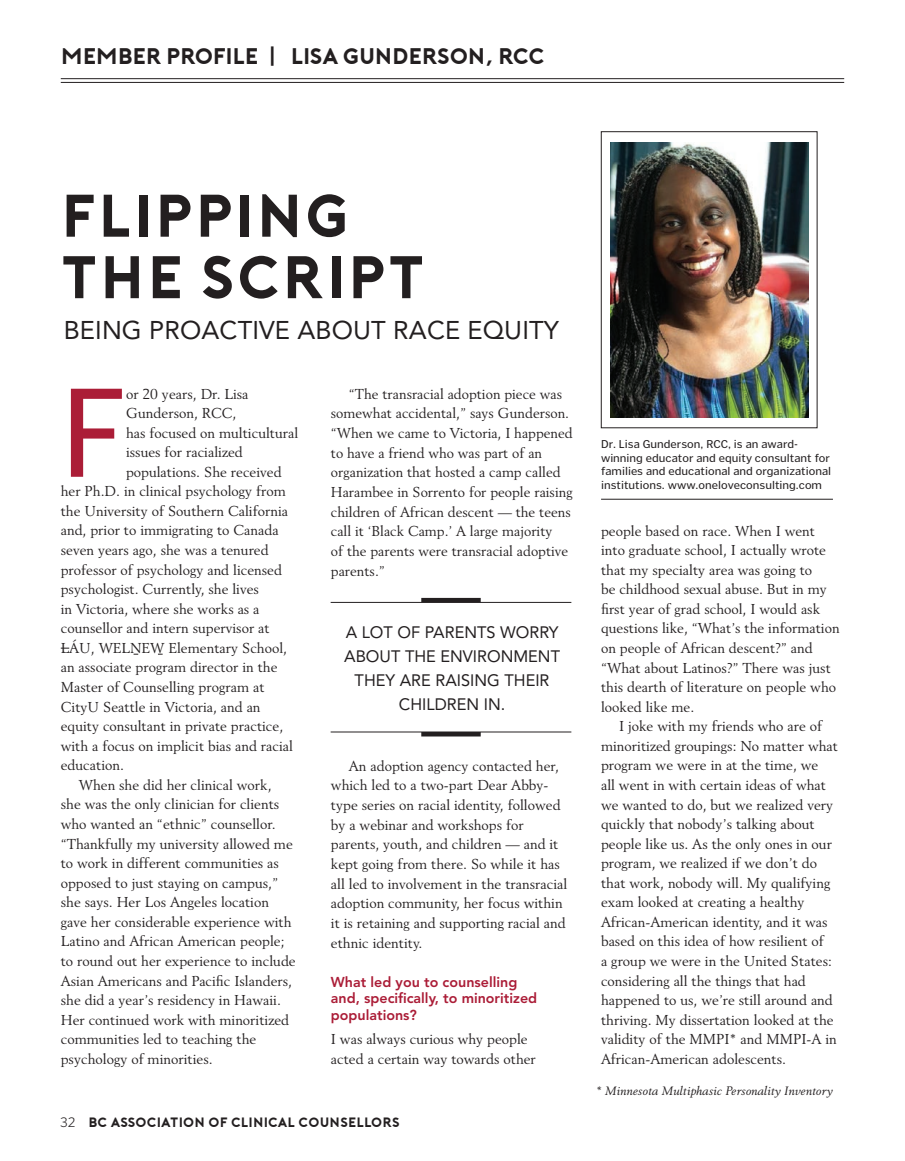
<style>
.page{position:relative;width:905px;height:1161px;background:#fff}
.page>*{position:absolute;margin:0;border:0;box-sizing:border-box;transform-origin:0 0}
.t1{font:124.95px "Poynter Text Sans";color:#ab1d37}
.t2{font:60px/61.5px "Porter Bold DEMO";letter-spacing:.02em;color:#231f20}
.t3{font:25.5px "Avenir";letter-spacing:.005em;color:#231f20}
.t4{font:22.5px "Porter Bold DEMO";letter-spacing:-.03em;color:#231f20}
.t5{font:16.5px/24px "Avenir";color:#231f20;text-align:center}
.t6{font:14.25px/19.5px "Revival 565 BT";color:#231f20}
.t7{font:800 14.25px/16.6px "Avenir";color:#ab1d37}
.t8{font:13.5px "Porter Bold DEMO";color:#231f20}
.t9{font:italic 12px "Revival 565 BT";color:#231f20}
.t10{font:11.25px/13.5px "Poynter Text Sans";color:#231f20}
.s1{font-family:"Poynter Text Sans";font-weight:300}
</style>
<div class="page">
<hr style="left:61px;top:78px;width:783px;height:1px;background:#231f20">
<hr style="left:61px;top:82px;width:783px;height:1px;background:#231f20">
<img style="left:610px;top:142px;width:198px;height:275px">
<hr style="left:601px;top:499px;width:231px;height:1px;background:#231f20">
<hr style="left:421px;top:598px;width:59px;height:4px;background:#231f20">
<hr style="left:330px;top:602px;width:241px;height:1px;background:#231f20">
<hr style="left:421px;top:732px;width:59px;height:4px;background:#231f20">
<hr style="left:330px;top:732px;width:241px;height:1px;background:#231f20">
<h3 class="t4" style="left:61px;top:44px;width:485px">MEMBER PROFILE | LISA GUNDERSON, RCC</h3>
<h2 class="t2" style="left:61px;top:182px;width:366px">FLIPPING<br>THE SCRIPT</h2>
<h3 class="t3" style="left:64px;top:315px;width:497px">BEING PROACTIVE ABOUT RACE EQUITY</h3>
<h1 class="t1" style="left:61px;top:363px;width:67px">F</h1>
<p class="t6" style="left:126px;top:384px;width:124px">or 20 years, Dr. Lisa</p>
<p class="t6" style="left:126px;top:403px;width:112px">Gunderson, RCC,</p>
<p class="t6" style="left:126px;top:423px;width:174px">has focused on multicultural</p>
<p class="t6" style="left:126px;top:442px;width:118px">issues for racialized</p>
<p class="t6" style="left:126px;top:462px;width:157px">populations. She received</p>
<p class="t6" style="left:61px;top:481px;width:227px">her Ph.D. in clinical psychology from</p>
<p class="t6" style="left:61px;top:501px;width:229px">the University of Southern California</p>
<p class="t6" style="left:61px;top:521px;width:219px">and, prior to immigrating to Canada</p>
<p class="t6" style="left:61px;top:540px;width:209px">seven years ago, she was a tenured</p>
<p class="t6" style="left:61px;top:560px;width:223px">professor of psychology and licensed</p>
<p class="t6" style="left:61px;top:579px;width:200px">psychologist. Currently, she lives</p>
<p class="t6" style="left:61px;top:599px;width:200px">in Victoria, where she works as a</p>
<p class="t6" style="left:61px;top:618px;width:210px">counsellor and intern supervisor at</p>
<p class="t6" style="left:61px;top:638px;width:228px">LÁU, WELNEW Elementary School,</p>
<p class="t6" style="left:61px;top:658px;width:218px">an associate program director in the</p>
<p class="t6" style="left:61px;top:677px;width:205px">Master of Counselling program at</p>
<p class="t6" style="left:61px;top:697px;width:201px">CityU Seattle in Victoria, and an</p>
<p class="t6" style="left:61px;top:716px;width:224px">equity consultant in private practice,</p>
<p class="t6" style="left:61px;top:736px;width:234px">with a focus on implicit bias and racial</p>
<p class="t6" style="left:61px;top:755px;width:65px">education.</p>
<p class="t6" style="left:79px;top:775px;width:194px">When she did her clinical work,</p>
<p class="t6" style="left:61px;top:794px;width:220px">she was the only clinician for clients</p>
<p class="t6" style="left:61px;top:814px;width:216px">who wanted an “ethnic” counsellor.</p>
<p class="t6" style="left:61px;top:834px;width:233px">“Thankfully my university allowed me</p>
<p class="t6" style="left:61px;top:853px;width:219px">to work in different communities as</p>
<p class="t6" style="left:61px;top:873px;width:219px">opposed to just staying on campus,”</p>
<p class="t6" style="left:61px;top:892px;width:210px">she says. Her Los Angeles location</p>
<p class="t6" style="left:61px;top:912px;width:232px">gave her considerable experience with</p>
<p class="t6" style="left:61px;top:931px;width:225px">Latino and African American people;</p>
<p class="t6" style="left:61px;top:951px;width:236px">to round out her experience to include</p>
<p class="t6" style="left:61px;top:971px;width:233px">Asian Americans and Pacific Islanders,</p>
<p class="t6" style="left:61px;top:990px;width:222px">she did a year’s residency in Hawaii.</p>
<p class="t6" style="left:61px;top:1010px;width:230px">Her continued work with minoritized</p>
<p class="t6" style="left:61px;top:1029px;width:197px">communities led to teaching the</p>
<p class="t6" style="left:61px;top:1049px;width:153px">psychology of minorities.</p>
<p class="t6" style="left:331px;top:384px;width:243px;text-indent:18px">“The transracial adoption piece was somewhat accidental,” says Gunderson. “When we came to Victoria, I happened to have a friend who was part of an organization that hosted a camp called Harambee in Sorrento for people raising children of African descent — the teens call it ‘Black Camp.’ A large majority<br>of the parents were transracial adoptive parents.”</p>
<p class="t5" style="left:344px;top:620px;width:217px">A LOT OF PARENTS WORRY<br>ABOUT THE ENVIRONMENT<br>THEY ARE RAISING THEIR<br>CHILDREN IN.</p>
<p class="t6" style="left:331px;top:756px;width:238px;text-indent:18px">An adoption agency contacted her, which led to a two-part Dear Abby&shy;type series on racial identity, followed by a webinar and workshops for parents, youth, and children — and it kept going from there. So while it has all led to involvement in the transracial adoption community, her focus within it is retaining and supporting racial and ethnic identity.</p>
<p class="t7" style="left:331px;top:973px;width:208px">What led you to counselling and, specifically, to minoritized populations?</p>
<p class="t6" style="left:331px;top:1029px;width:206px">I was always curious why people acted a certain way towards other</p>
<p class="t8" style="left:60px;top:1115px;width:341px"><span class="s1">32</span> BC ASSOCIATION OF CLINICAL COUNSELLORS</p>
<p class="t10" style="left:601px;top:437px;width:232px">Dr. Lisa Gunderson, RCC, is an award&shy;winning educator and equity consultant for families and educational and organizational institutions. www.oneloveconsulting.com</p>
<p class="t6" style="left:601px;top:521px;width:240px">people based on race. When I went into graduate school, I actually wrote that my specialty area was going to<br>be childhood sexual abuse. But in my first year of grad school, I would ask questions like, “What’s the information on people of African descent?” and “What about Latinos?” There was just this dearth of literature on people who looked like me.</p>
<p class="t6" style="left:601px;top:716px;width:238px;text-indent:18px">I joke with my friends who are of minoritized groupings: No matter what program we were in at the time, we<br>all went in with certain ideas of what we wanted to do, but we realized very quickly that nobody’s talking about people like us. As the only ones in our program, we realized if we don’t do that work, nobody will. My qualifying exam looked at creating a healthy African-American identity, and it was based on this idea of how resilient of<br>a group we were in the United States: considering all the things that had happened to us, we’re still around and thriving. My dissertation looked at the validity of the MMPI* and MMPI-A in African-American adolescents.</p>
<p class="t9" style="left:596px;top:1084px;width:238px">* Minnesota Multiphasic Personality Inventory</p>
</div>
